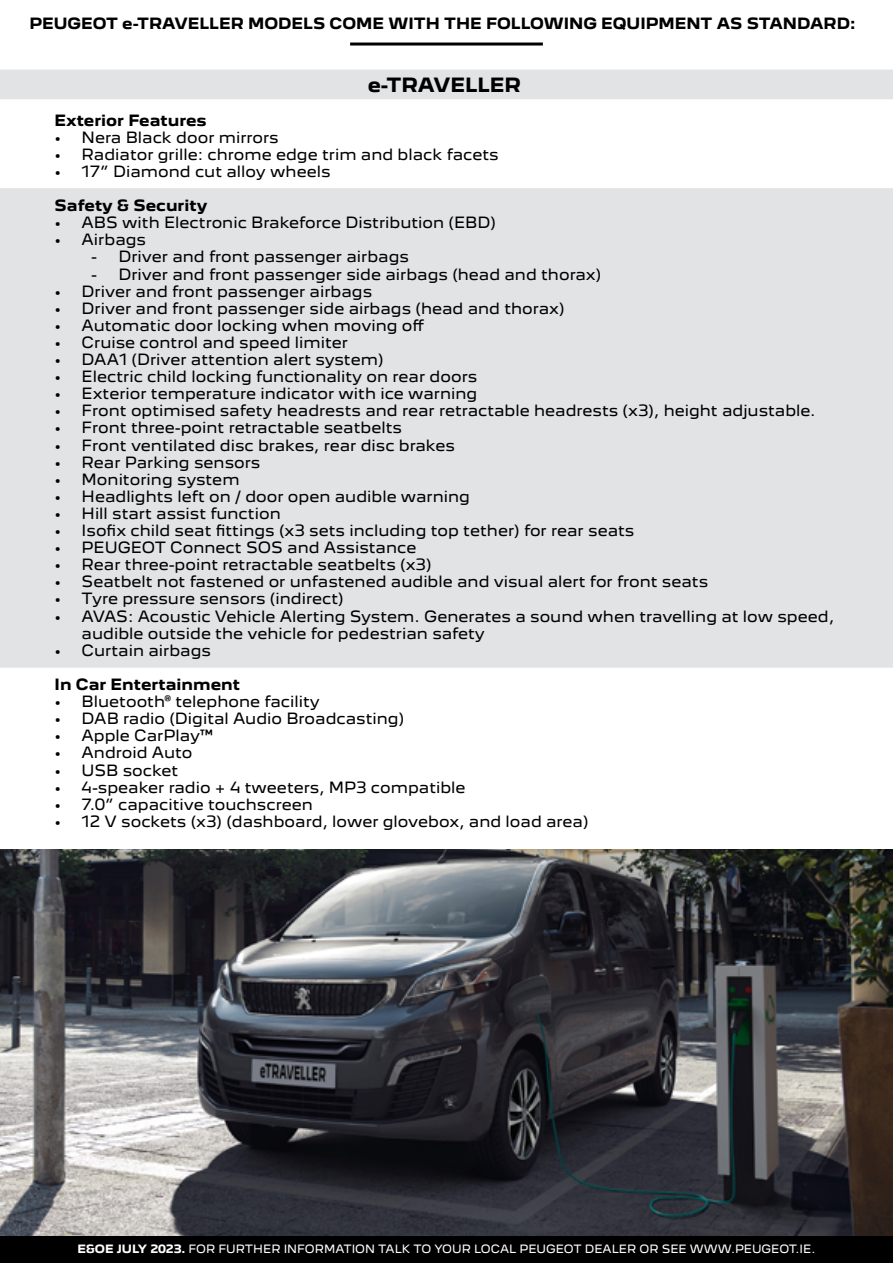
<style>
.page{position:relative;width:893px;height:1263px;background:#fff}
.page>*{position:absolute;margin:0;border:0;box-sizing:border-box;transform-origin:0 0}
.t1{font:700 18px "Peugeot New";color:#000}
.t2{font:14.25px/17.1px "Peugeot New";color:#000}
.t3{font:700 14.25px "Peugeot New";color:#000}
.t4{font:10.5px "Peugeot New";color:#fff}
.s1{font-weight:700}
</style>
<div class="page">
<div style="left:0;top:1235px;width:893px;height:28px;background:#000"></div>
<div style="left:0;top:70px;width:893px;height:29px;background:#e2e3e4"></div>
<div style="left:1px;top:189px;width:891px;height:478px;background:#e2e3e4"></div>
<hr style="left:350px;top:43px;width:193px;height:3px;background:#000">
<img style="left:0;top:849px;width:893px;height:386px">
<p class="t3" style="left:30px;top:12px;width:827px">PEUGEOT e-TRAVELLER MODELS COME WITH THE FOLLOWING EQUIPMENT AS STANDARD:</p>
<p class="t1" style="left:368px;top:70px;width:155px">e-TRAVELLER</p>
<p class="t3" style="left:55px;top:108px;width:154px">Exterior Features</p>
<p class="t2" style="left:55px;top:127px;width:226px">• Nera Black door mirrors</p>
<p class="t2" style="left:55px;top:144px;width:446px">• Radiator grille: chrome edge trim and black facets</p>
<p class="t2" style="left:55px;top:161px;width:278px">• 17” Diamond cut alloy wheels</p>
<p class="t3" style="left:55px;top:194px;width:154px">Safety &amp; Security</p>
<p class="t2" style="left:55px;top:213px;width:443px">• ABS with Electronic Brakeforce Distribution (EBD)</p>
<p class="t2" style="left:55px;top:230px;width:93px">• Airbags</p>
<p class="t2" style="left:91px;top:247px;width:319px">- Driver and front passenger airbags</p>
<p class="t2" style="left:91px;top:264px;width:511px">- Driver and front passenger side airbags (head and thorax)</p>
<p class="t2" style="left:55px;top:281px;width:319px">• Driver and front passenger airbags</p>
<p class="t2" style="left:55px;top:298px;width:511px">• Driver and front passenger side airbags (head and thorax)</p>
<p class="t2" style="left:55px;top:315px;width:371px">• Automatic door locking when moving off</p>
<p class="t2" style="left:55px;top:332px;width:295px">• Cruise control and speed limiter</p>
<p class="t2" style="left:55px;top:350px;width:330px">• DAA1 (Driver attention alert system)</p>
<p class="t2" style="left:55px;top:367px;width:424px">• Electric child locking functionality on rear doors</p>
<p class="t2" style="left:55px;top:384px;width:424px">• Exterior temperature indicator with ice warning</p>
<p class="t2" style="left:55px;top:401px;width:763px">• Front optimised safety headrests and rear retractable headrests (x3), height adjustable.</p>
<p class="t2" style="left:55px;top:418px;width:349px">• Front three-point retractable seatbelts</p>
<p class="t2" style="left:55px;top:435px;width:402px">• Front ventilated disc brakes, rear disc brakes</p>
<p class="t2" style="left:55px;top:452px;width:207px">• Rear Parking sensors</p>
<p class="t2" style="left:55px;top:469px;width:186px">• Monitoring system</p>
<p class="t2" style="left:55px;top:486px;width:417px">• Headlights left on / door open audible warning</p>
<p class="t2" style="left:55px;top:503px;width:228px">• Hill start assist function</p>
<p class="t2" style="left:55px;top:521px;width:581px">• Isofix child seat fittings (x3 sets including top tether) for rear seats</p>
<p class="t2" style="left:55px;top:538px;width:363px">• PEUGEOT Connect SOS and Assistance</p>
<p class="t2" style="left:55px;top:555px;width:378px">• Rear three-point retractable seatbelts (x3)</p>
<p class="t2" style="left:55px;top:572px;width:655px">• Seatbelt not fastened or unfastened audible and visual alert for front seats</p>
<p class="t2" style="left:55px;top:589px;width:291px">• Tyre pressure sensors (indirect)</p>
<p class="t2" style="left:82px;top:606px;width:754px;text-indent:-27px">• AVAS: Acoustic Vehicle Alerting System. Generates a sound when travelling at low speed, audible outside the vehicle for pedestrian safety</p>
<p class="t2" style="left:55px;top:640px;width:158px">• Curtain airbags</p>
<p class="t3" style="left:55px;top:672px;width:187px">In Car Entertainment</p>
<p class="t2" style="left:55px;top:692px;width:267px">• Bluetooth® telephone facility</p>
<p class="t2" style="left:55px;top:709px;width:351px">• DAB radio (Digital Audio Broadcasting)</p>
<p class="t2" style="left:55px;top:726px;width:160px">• Apple CarPlay™</p>
<p class="t2" style="left:55px;top:743px;width:139px">• Android Auto</p>
<p class="t2" style="left:55px;top:760px;width:125px">• USB socket</p>
<p class="t2" style="left:55px;top:777px;width:412px">• 4-speaker radio + 4 tweeters, MP3 compatible</p>
<p class="t2" style="left:55px;top:794px;width:260px">• 7.0” capacitive touchscreen</p>
<p class="t2" style="left:55px;top:811px;width:535px">• 12 V sockets (x3) (dashboard, lower glovebox, and load area)</p>
<p class="t4" style="left:78px;top:1240px;width:739px"><span class="s1">E&amp;OE JULY 2023.</span> FOR FURTHER INFORMATION TALK TO YOUR LOCAL PEUGEOT DEALER OR SEE WWW.PEUGEOT.IE.</p>
</div>
